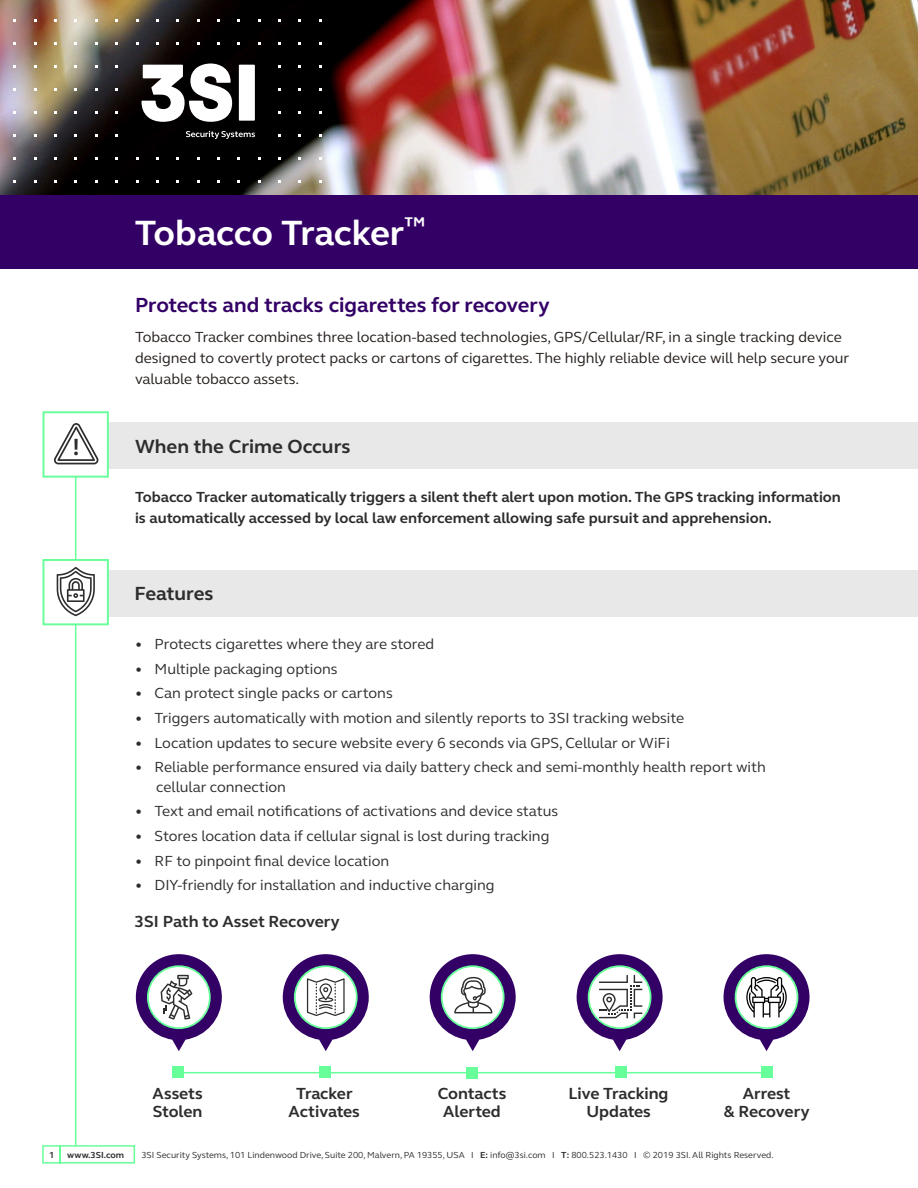
<style>
.page{position:relative;width:918px;height:1188px;background:#fff}
.page>*{position:absolute;margin:0;border:0;box-sizing:border-box;transform-origin:0 0}
.t1{font:700 36px "FS Elliot Pro";letter-spacing:-.01em;color:#fff}
.t2{font:700 24px "FS Elliot Pro";color:#2d2d2d}
.t3{font:700 21px "FS Elliot Pro";color:#306}
.t4{font:700 19.5px "FS Elliot Pro";color:#2d2d2d}
.t5{font:700 16.5px/18px "FS Elliot Pro";color:#2d2d2d;text-align:center}
.t6{font:15px/19.5px "FS Elliot Pro";color:#2d2d2d}
.t7{font:15px/21px "FS Elliot Pro";color:#241e1b}
.t8{font:700 15px/21px "FS Elliot Pro";color:#2b2c2c}
.t9{font:9px "FS Elliot Pro";color:#2d2d2d}
.t10{font:700 9px "FS Elliot Pro";color:#2d2d2d}
.s1{font-weight:700}
</style>
<div class="page">
<svg style="left:42px;top:1144px;width:94px;height:20px"></svg>
<img style="left:0;top:0;width:918px;height:195px">
<div style="left:239px;top:65px;width:16px;height:56px;background:#fff"></div>
<svg style="left:141px;top:64px;width:91px;height:58px"></svg>
<svg style="left:186px;top:131px;width:69px;height:8px"></svg>
<div style="left:0;top:195px;width:918px;height:74px;background:#306"></div>
<hr style="left:75px;top:454px;width:1px;height:691px;background:#6f9">
<div style="left:100px;top:570px;width:818px;height:46px;background:#e8e8e8"></div>
<div style="left:43px;top:559px;width:66px;height:66px;background:#fff;border:2px solid #6f9"></div>
<svg style="left:57px;top:567px;width:38px;height:49px"></svg>
<hr style="left:178px;top:1072px;width:589px;height:1px;background:#6f9">
<div style="left:172px;top:1066px;width:11px;height:12px;background:#6f9"></div>
<div style="left:319px;top:1066px;width:12px;height:12px;background:#6f9"></div>
<div style="left:467px;top:1068px;width:11px;height:11px;background:#6f9"></div>
<div style="left:615px;top:1066px;width:12px;height:12px;background:#6f9"></div>
<div style="left:761px;top:1066px;width:11px;height:12px;background:#6f9"></div>
<svg style="left:136px;top:954px;width:86px;height:97px"></svg>
<svg style="left:577px;top:954px;width:86px;height:97px"></svg>
<svg style="left:430px;top:954px;width:86px;height:97px"></svg>
<svg style="left:283px;top:954px;width:86px;height:97px"></svg>
<svg style="left:724px;top:954px;width:86px;height:97px"></svg>
<div style="left:100px;top:422px;width:818px;height:47px;background:#e8e8e8"></div>
<div style="left:43px;top:411px;width:66px;height:67px;background:#fff;border:2px solid #6f9"></div>
<svg style="left:54px;top:423px;width:45px;height:41px"></svg>
<p class="t1" style="left:135px;top:209px;width:292px">Tobacco Tracker<sup>™</sup></p>
<p class="t3" style="left:135px;top:291px;width:416px">Protects and tracks cigarettes for recovery</p>
<p class="t7" style="left:135px;top:326px;width:716px">Tobacco Tracker combines three location-based technologies, GPS/Cellular/RF, in a single tracking device designed to covertly protect packs or cartons of cigarettes. The highly reliable device will help secure your valuable tobacco assets.</p>
<p class="t2" style="left:73px;top:431px;width:8px">!</p>
<p class="t4" style="left:135px;top:433px;width:217px">When the Crime Occurs</p>
<p class="t8" style="left:135px;top:486px;width:707px">Tobacco Tracker automatically triggers a silent theft alert upon motion. The GPS tracking information is automatically accessed by local law enforcement allowing safe pursuit and apprehension.</p>
<p class="t4" style="left:135px;top:580px;width:80px">Features</p>
<p class="t6" style="left:135px;top:634px;width:301px">• Protects cigarettes where they are stored</p>
<p class="t6" style="left:135px;top:659px;width:204px">• Multiple packaging options</p>
<p class="t6" style="left:135px;top:683px;width:259px">• Can protect single packs or cartons</p>
<p class="t6" style="left:135px;top:708px;width:551px">• Triggers automatically with motion and silently reports to 3SI tracking website</p>
<p class="t6" style="left:135px;top:732px;width:536px">• Location updates to secure website every 6 seconds via GPS, Cellular or WiFi</p>
<p class="t6" style="left:156px;top:757px;width:611px;text-indent:-21px">• Reliable performance ensured via daily battery check and semi-monthly health report with cellular connection</p>
<p class="t6" style="left:135px;top:801px;width:425px">• Text and email notifications of activations and device status</p>
<p class="t6" style="left:135px;top:826px;width:416px">• Stores location data if cellular signal is lost during tracking</p>
<p class="t6" style="left:135px;top:850px;width:256px">• RF to pinpoint final device location</p>
<p class="t6" style="left:135px;top:875px;width:361px">• DIY-friendly for installation and inductive charging</p>
<p class="t5" style="left:135px;top:912px;width:207px">3SI Path to Asset Recovery</p>
<p class="t5" style="left:153px;top:1084px;width:52px;text-align:left">Assets<br>Stolen</p>
<p class="t5" style="left:296px;top:1084px;width:58px">Tracker</p>
<p class="t5" style="left:289px;top:1102px;width:73px">Activates</p>
<p class="t5" style="left:438px;top:1084px;width:70px">Contacts</p>
<p class="t5" style="left:443px;top:1102px;width:59px">Alerted</p>
<p class="t5" style="left:569px;top:1084px;width:101px">Live Tracking<br>Updates</p>
<p class="t5" style="left:724px;top:1084px;width:87px">Arrest<br>&amp; Recovery</p>
<p class="t10" style="left:49px;top:1149px;width:7px">1</p>
<p class="t10" style="left:67px;top:1149px;width:59px">www.3SI.com</p>
<p class="t9" style="left:141px;top:1149px;width:634px">3SI Security Systems, 101 Lindenwood Drive, Suite 200, Malvern, PA 19355, USA I <span class="s1">E:</span> info@3si.com I <span class="s1">T:</span> 800.523.1430 I © 2019 3SI. All Rights Reserved.</p>
</div>
